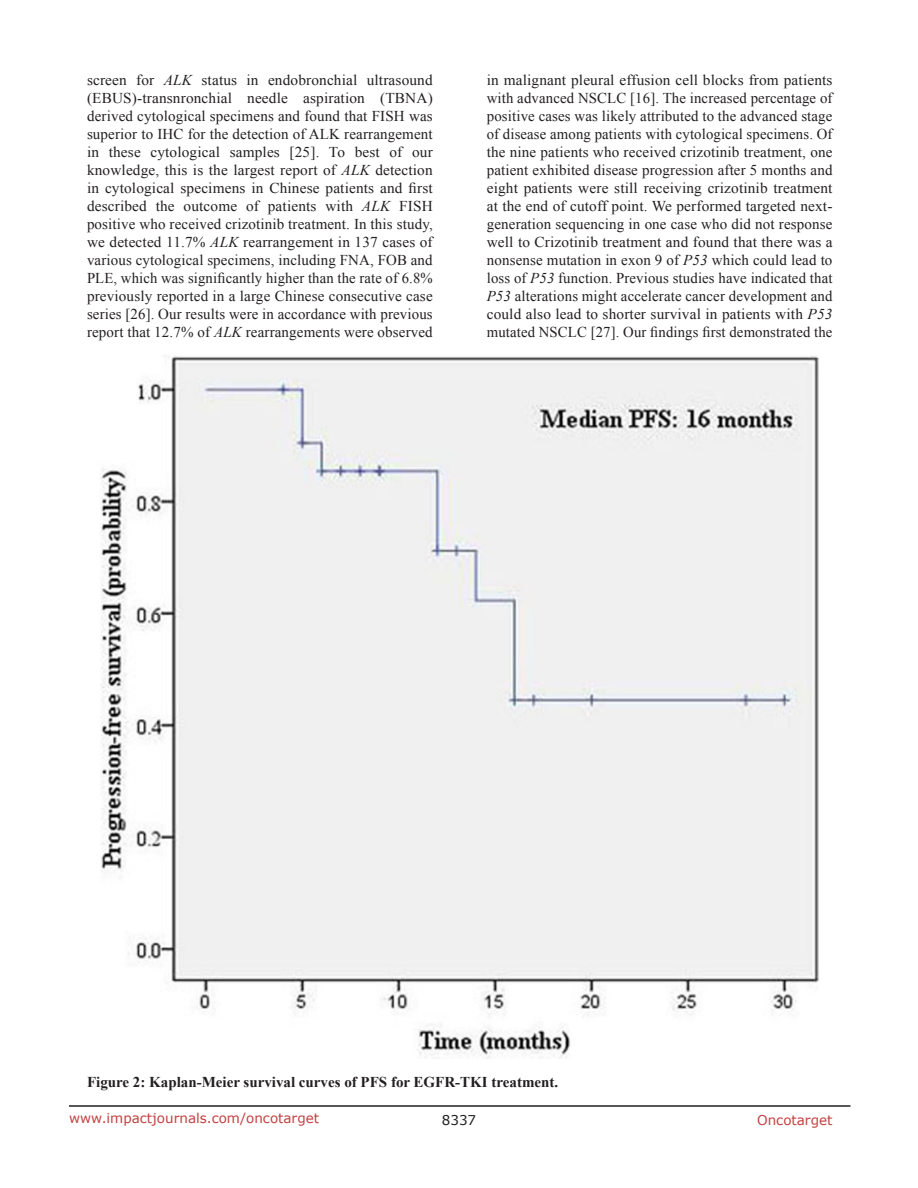
<style>
.page{position:relative;width:918px;height:1188px;background:#fff}
.page>*{position:absolute;margin:0;border:0;box-sizing:border-box;transform-origin:0 0}
.BodyText{font:15px/18px "Times New Roman";letter-spacing:.01em;color:#231f20;text-align:justify}
.figuretext{font:700 15px "Times New Roman";color:#231f20}
.t1{font:13.5px "Verdana";color:#c24141}
.t2{font:13.5px "Verdana";color:#231f20}
.s1{font-style:italic}
</style>
<div class="page">
<hr style="left:69px;top:1105px;width:781px;height:2px;background:#231f20">
<img style="left:101px;top:355px;width:718px;height:704px">
<p class="BodyText" style="left:87px;top:71px;width:347px">screen for <span class="s1">ALK</span> status in endobronchial ultrasound (EBUS)-transnronchial needle aspiration (TBNA) derived cytological specimens and found that FISH was superior to IHC for the detection of ALK rearrangement in these cytological samples [25]. To best of our knowledge, this is the largest report of <span class="s1">ALK</span> detection in cytological specimens in Chinese patients and first described the outcome of patients with <span class="s1">ALK</span> FISH positive who received crizotinib treatment. In this study, we detected 11.7% <span class="s1">ALK</span> rearrangement in 137 cases of various cytological specimens, including FNA, FOB and PLE, which was significantly higher than the rate of 6.8% previously reported in a large Chinese consecutive case series [26]. Our results were in accordance with previous report that 12.7% of <span class="s1">ALK</span> rearrangements were observed</p>
<p class="BodyText" style="left:487px;top:71px;width:347px">in malignant pleural effusion cell blocks from patients with advanced NSCLC [16]. The increased percentage of positive cases was likely attributed to the advanced stage of disease among patients with cytological specimens. Of the nine patients who received crizotinib treatment, one patient exhibited disease progression after 5 months and eight patients were still receiving crizotinib treatment at the end of cutoff point. We performed targeted next&shy;generation sequencing in one case who did not response well to Crizotinib treatment and found that there was a nonsense mutation in exon 9 of <span class="s1">P53</span> which could lead to loss of <span class="s1">P53</span> function. Previous studies have indicated that <span class="s1">P53</span> alterations might accelerate cancer development and could also lead to shorter survival in patients with <span class="s1">P53 </span>mutated NSCLC [27]. Our findings first demonstrated the</p>
<p class="figuretext" style="left:87px;top:1072px;width:473px">Figure 2: Kaplan-Meier survival curves of PFS for EGFR-TKI treatment.</p>
<p class="t1" style="left:69px;top:1109px;width:252px">www.impactjournals.com/oncotarget</p>
<p class="t2" style="left:442px;top:1111px;width:36px">8337</p>
<p class="t1" style="left:757px;top:1111px;width:77px">Oncotarget</p>
</div>
